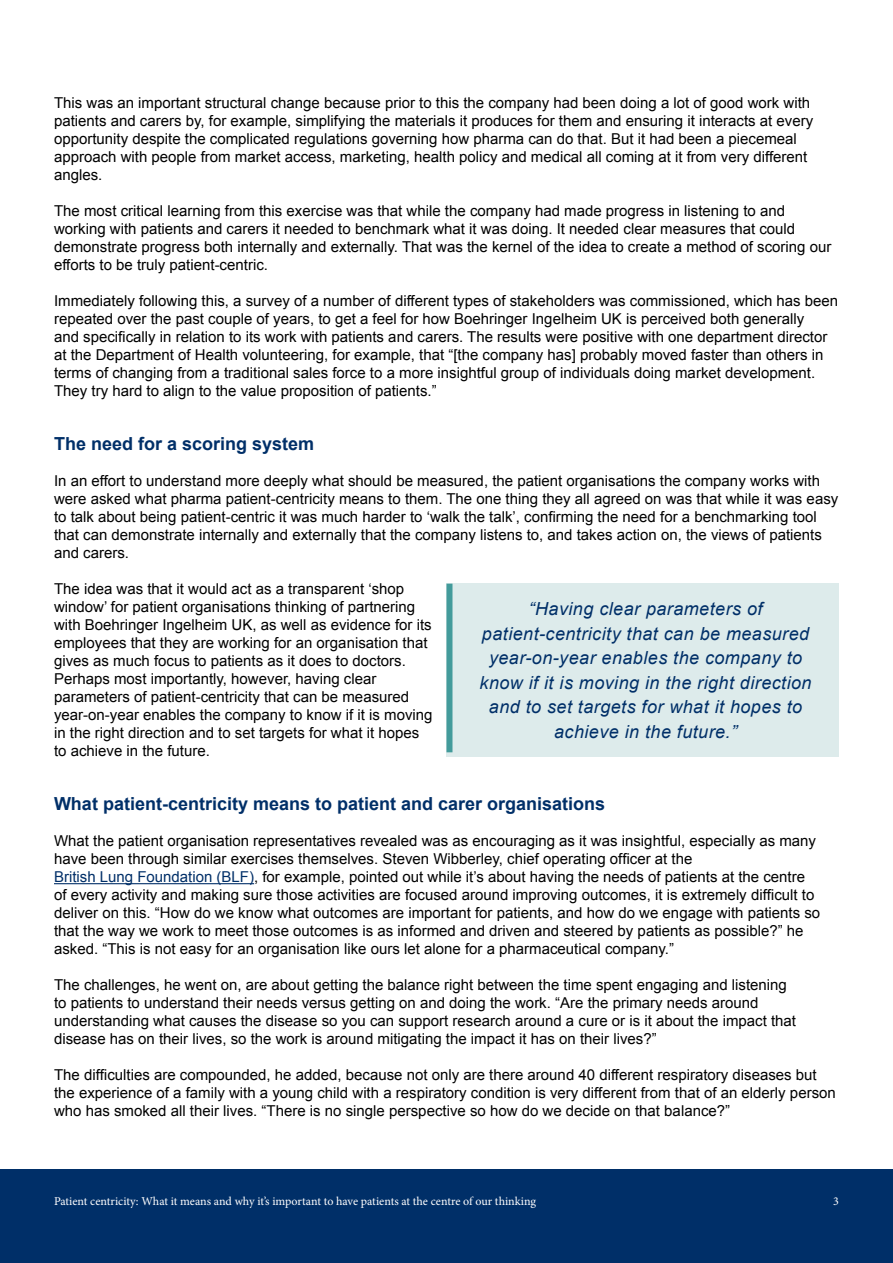
<style>
.page{position:relative;width:893px;height:1263px;background:#fff}
.page>*{position:absolute;margin:0;border:0;box-sizing:border-box;transform-origin:0 0}
.t1{font:italic 18px/24.6px "Arial";letter-spacing:.025em;color:#002f68;text-align:center}
.t2{font:700 18px "Arial";color:#002f68}
.t3{font:15px/18px "Arial";color:#000}
.t4{font:12px "Minion Pro";letter-spacing:-.005em;color:#fff}
.s1{color:#002f68}
</style>
<div class="page">
<div style="left:0;top:1169px;width:893px;height:94px;background:#002f68"></div>
<hr style="left:54px;top:883px;width:200px;height:1px;background:#002f68">
<div style="left:446px;top:584px;width:393px;height:173px;background:#ddebeb"></div>
<div style="left:446px;top:584px;width:6px;height:168px;background:#439b9b"></div>
<p class="t3" style="left:54px;top:94px;width:761px">This was an important structural change because prior to this the company had been doing a lot of good work with patients and carers by, for example, simplifying the materials it produces for them and ensuring it interacts at every opportunity despite the complicated regulations governing how pharma can do that. But it had been a piecemeal approach with people from market access, marketing, health policy and medical all coming at it from very different angles.</p>
<p class="t3" style="left:54px;top:202px;width:779px">The most critical learning from this exercise was that while the company had made progress in listening to and working with patients and carers it needed to benchmark what it was doing. It needed clear measures that could demonstrate progress both internally and externally. That was the kernel of the idea to create a method of scoring our efforts to be truly patient-centric.</p>
<p class="t3" style="left:54px;top:292px;width:786px">Immediately following this, a survey of a number of different types of stakeholders was commissioned, which has been repeated over the past couple of years, to get a feel for how Boehringer Ingelheim UK is perceived both generally<br>and specifically in relation to its work with patients and carers. The results were positive with one department director at the Department of Health volunteering, for example, that “[the company has] probably moved faster than others in terms of changing from a traditional sales force to a more insightful group of individuals doing market development.<br>They try hard to align to the value proposition of patients.”</p>
<p class="t2" style="left:54px;top:432px;width:262px">The need for a scoring system</p>
<p class="t3" style="left:54px;top:472px;width:786px">In an effort to understand more deeply what should be measured, the patient organisations the company works with were asked what pharma patient-centricity means to them. The one thing they all agreed on was that while it was easy to talk about being patient-centric it was much harder to ‘walk the talk’, confirming the need for a benchmarking tool that can demonstrate internally and externally that the company listens to, and takes action on, the views of patients and carers.</p>
<p class="t3" style="left:54px;top:580px;width:380px">The idea was that it would act as a transparent ‘shop window’ for patient organisations thinking of partnering with Boehringer Ingelheim UK, as well as evidence for its employees that they are working for an organisation that gives as much focus to patients as it does to doctors.<br>Perhaps most importantly, however, having clear parameters of patient-centricity that can be measured year-on-year enables the company to know if it is moving in the right direction and to set targets for what it hopes to achieve in the future.</p>
<p class="t1" style="left:480px;top:597px;width:334px">“Having clear parameters of patient‑centricity that can be measured year-on-year enables the company to know if it is moving in the right direction and to set targets for what it hopes to achieve in the future.”</p>
<p class="t2" style="left:54px;top:792px;width:553px">What patient-centricity means to patient and carer organisations</p>
<p class="t3" style="left:54px;top:832px;width:768px">What the patient organisation representatives revealed was as encouraging as it was insightful, especially as many have been through similar exercises themselves. Steven Wibberley, chief operating officer at the<br><span class="s1">British Lung Foundation (BLF)</span>, for example, pointed out while it’s about having the needs of patients at the centre of every activity and making sure those activities are focused around improving outcomes, it is extremely difficult to deliver on this. “How do we know what outcomes are important for patients, and how do we engage with patients so that the way we work to meet those outcomes is as informed and driven and steered by patients as possible?” he asked. “This is not easy for an organisation like ours let alone for a pharmaceutical company.”</p>
<p class="t3" style="left:54px;top:976px;width:744px">The challenges, he went on, are about getting the balance right between the time spent engaging and listening to patients to understand their needs versus getting on and doing the work. “Are the primary needs around understanding what causes the disease so you can support research around a cure or is it about the impact that disease has on their lives, so the work is around mitigating the impact it has on their lives?”</p>
<p class="t3" style="left:54px;top:1066px;width:783px">The difficulties are compounded, he added, because not only are there around 40 different respiratory diseases but the experience of a family with a young child with a respiratory condition is very different from that of an elderly person who has smoked all their lives. “There is no single perspective so how do we decide on that balance?”</p>
<p class="t4" style="left:54px;top:1193px;width:484px">Patient centricity: What it means and why it’s important to have patients at the centre of our thinking</p>
<p class="t4" style="left:833px;top:1193px;width:7px">3</p>
</div>
